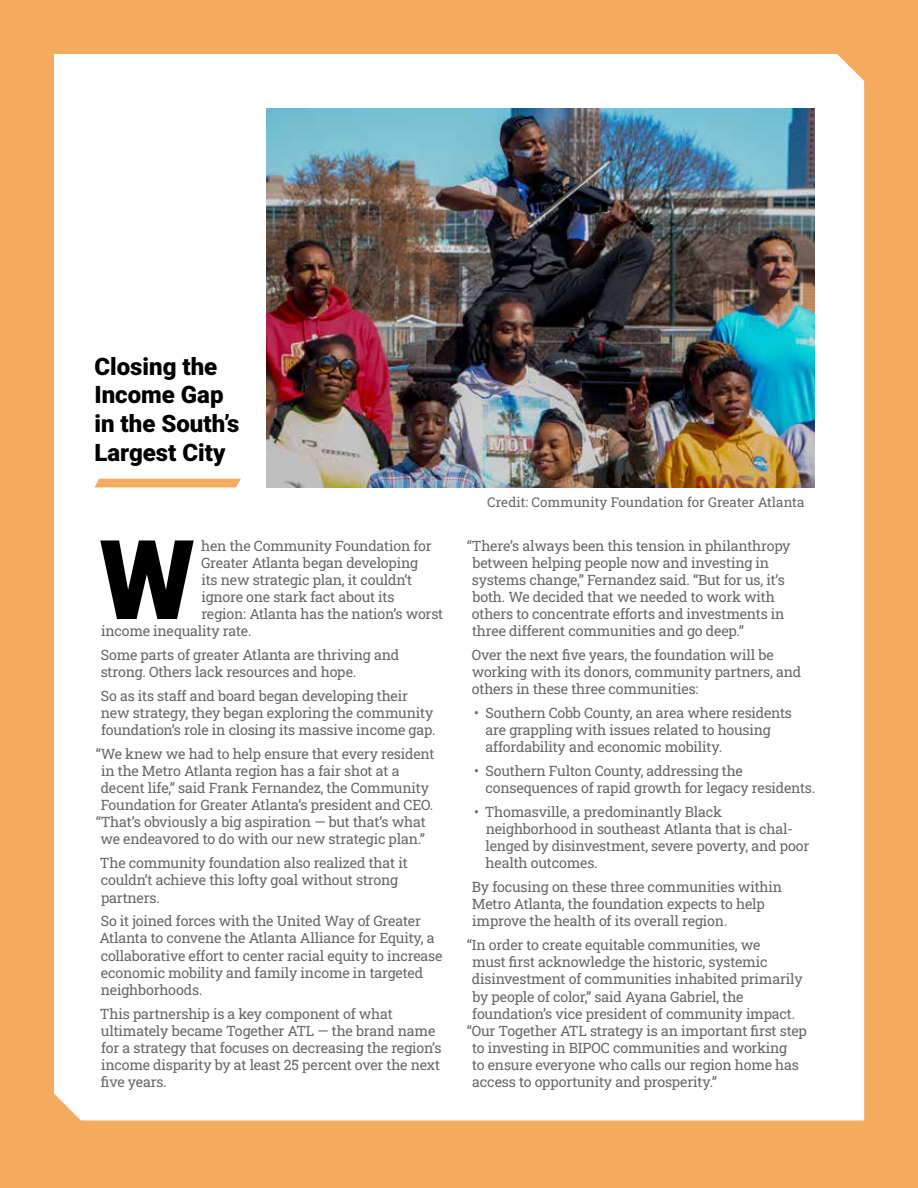
<style>
.page{position:relative;width:918px;height:1188px;background:#f4ab60}
.page>*{position:absolute;margin:0;border:0;box-sizing:border-box;transform-origin:0 0}
.t1{font:900 110.4px "Roboto";color:#000}
.t2{font:900 24px/28.8px "Roboto";color:#000}
.t3{font:14.25px/17.1px "Roboto Slab";letter-spacing:-.015em;color:#67686b}
.t4{font:13.5px "Roboto Slab";color:#67686b}
</style>
<div class="page">
<div style="left:54px;top:54px;width:810px;height:1066px;background:#fff"></div>
<img style="left:266px;top:108px;width:549px;height:379px">
<svg style="left:95px;top:479px;width:146px;height:8px"></svg>
<h2 class="t2" style="left:94px;top:351px;width:146px">Closing the<br>Income Gap in the South’s<br>Largest City</h2>
<h1 class="t1" style="left:99px;top:502px;width:97px">W</h1>
<p class="t3" style="left:201px;top:537px;width:232px">hen the Community Foundation for</p>
<p class="t3" style="left:201px;top:554px;width:219px">Greater Atlanta began developing</p>
<p class="t3" style="left:201px;top:571px;width:212px">its new strategic plan, it couldn’t</p>
<p class="t3" style="left:201px;top:588px;width:195px">ignore one stark fact about its</p>
<p class="t3" style="left:201px;top:605px;width:243px">region: Atlanta has the nation’s worst</p>
<p class="t3" style="left:101px;top:622px;width:152px">income inequality rate.</p>
<p class="t3" style="left:101px;top:646px;width:300px">Some parts of greater Atlanta are thriving and strong. Others lack resources and hope.</p>
<p class="t3" style="left:101px;top:687px;width:336px">So as its staff and board began developing their new strategy, they began exploring the community foundation’s role in closing its massive income gap.</p>
<p class="t3" style="left:96px;top:745px;width:340px">“We knew we had to help ensure that every resident</p>
<p class="t3" style="left:101px;top:762px;width:300px">in the Metro Atlanta region has a fair shot at a</p>
<p class="t3" style="left:101px;top:779px;width:330px">decent life,” said Frank Fernandez, the Community</p>
<p class="t3" style="left:101px;top:796px;width:334px">Foundation for Greater Atlanta’s president and CEO.</p>
<p class="t3" style="left:96px;top:813px;width:332px">“That’s obviously a big aspiration — but that’s what</p>
<p class="t3" style="left:100px;top:830px;width:326px">we endeavored to do with our new strategic plan.”</p>
<p class="t3" style="left:100px;top:854px;width:309px">The community foundation also realized that it couldn’t achieve this lofty goal without strong partners.</p>
<p class="t3" style="left:99px;top:912px;width:345px">So it joined forces with the United Way of Greater Atlanta to convene the Atlanta Alliance for Equity, a collaborative effort to center racial equity to increase economic mobility and family income in targeted neighborhoods.</p>
<p class="t3" style="left:100px;top:1005px;width:343px">This partnership is a key component of what ultimately became Together ATL — the brand name for a strategy that focuses on decreasing the region’s income disparity by at least 25 percent over the next five years.</p>
<p class="t4" style="left:487px;top:493px;width:319px">Credit: Community Foundation for Greater Atlanta</p>
<p class="t3" style="left:472px;top:537px;width:320px;text-indent:-5px">“There’s always been this tension in philanthropy between helping people now and investing in systems change,” Fernandez said. “But for us, it’s both. We decided that we needed to work with others to concentrate efforts and investments in three different communities and go deep.”</p>
<p class="t3" style="left:472px;top:646px;width:331px">Over the next five years, the foundation will be working with its donors, community partners, and others in these three communities:</p>
<p class="t3" style="left:486px;top:704px;width:308px;text-indent:-11px">• Southern Cobb County, an area where residents are grappling with issues related to housing affordability and economic mobility.</p>
<p class="t3" style="left:485px;top:762px;width:331px;text-indent:-11px">• Southern Fulton County, addressing the consequences of rapid growth for legacy residents.</p>
<p class="t3" style="left:486px;top:803px;width:325px;text-indent:-11px">• Thomasville, a predominantly Black neighborhood in southeast Atlanta that is chal&shy;lenged by disinvestment, severe poverty, and poor health outcomes.</p>
<p class="t3" style="left:472px;top:878px;width:312px">By focusing on these three communities within<br>Metro Atlanta, the foundation expects to help improve the health of its overall region.</p>
<p class="t3" style="left:467px;top:936px;width:295px">“In order to create equitable communities, we</p>
<p class="t3" style="left:472px;top:953px;width:297px">must first acknowledge the historic, systemic</p>
<p class="t3" style="left:472px;top:970px;width:332px">disinvestment of communities inhabited primarily</p>
<p class="t3" style="left:472px;top:987px;width:273px">by people of color,” said Ayana Gabriel, the</p>
<p class="t3" style="left:472px;top:1005px;width:324px">foundation’s vice president of community impact.</p>
<p class="t3" style="left:467px;top:1022px;width:341px">“Our Together ATL strategy is an important first step</p>
<p class="t3" style="left:472px;top:1039px;width:317px">to investing in BIPOC communities and working</p>
<p class="t3" style="left:472px;top:1056px;width:328px">to ensure everyone who calls our region home has</p>
<p class="t3" style="left:472px;top:1073px;width:246px">access to opportunity and prosperity.”</p>
</div>
